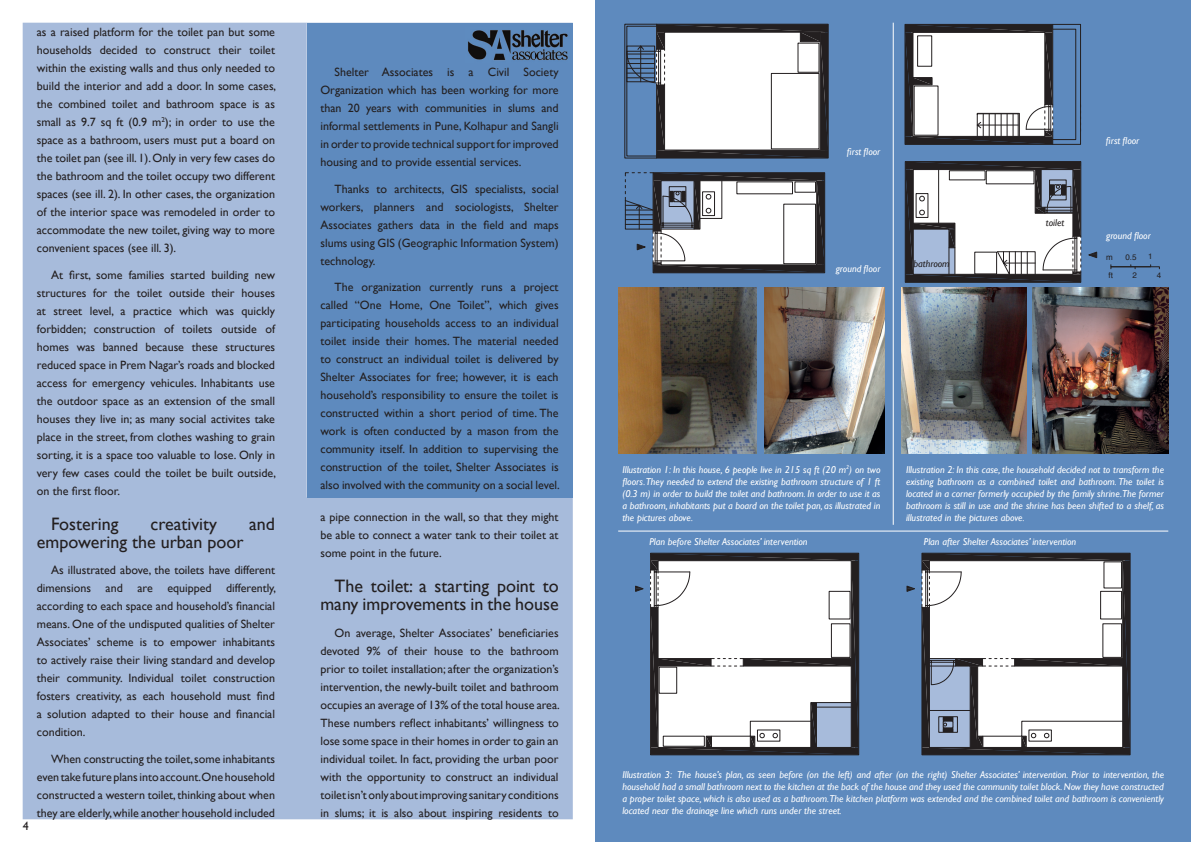
<style>
.page{position:relative;width:1191px;height:842px;background:#fff}
.page>*{position:absolute;margin:0;border:0;box-sizing:border-box;transform-origin:0 0}
.t1{font:18px/18px "Gill Sans";color:#231f20;text-align:right}
.t2{font:12px/18px "Gill Sans";color:#231f20;text-align:justify}
.t3{font:italic 10px/12px "Gill Sans";color:#fff;text-align:justify}
.t4{font:italic 10px "Gill Sans";color:#231f20}
.t5{font:8px "Helvetica";color:#231f20}
</style>
<div class="page">
<div style="left:23px;top:23px;width:550px;height:796px;background:#a7bbdb"></div>
<div style="left:595px;top:0;width:596px;height:842px;background:#5e8abe"></div>
<svg style="left:1080px;top:105px;width:1px;height:26px"></svg>
<svg style="left:904px;top:24px;width:149px;height:121px;background:#c1c0c0"></svg>
<img style="left:764px;top:287px;width:120px;height:166px">
<img style="left:618px;top:287px;width:138px;height:166px">
<div style="left:625px;top:24px;width:31px;height:134px;border:1px solid #231f20"></div>
<svg style="left:627px;top:24px;width:201px;height:135px;background:#babfc6"></svg>
<img style="left:901px;top:287px;width:125px;height:166px">
<img style="left:1032px;top:287px;width:136px;height:166px">
<div style="left:307px;top:23px;width:265px;height:474px;background:#5e8abe"></div>
<img style="left:468px;top:30px;width:100px;height:31px">
<div style="left:1110px;top:265px;width:40px;height:2px;border:1px solid #231f20"></div>
<svg style="left:1130px;top:265px;width:6px;height:4px"></svg>
<svg style="left:625px;top:172px;width:200px;height:101px;background:#a5aab3"></svg>
<svg style="left:635px;top:586px;width:8px;height:5px"></svg>
<svg style="left:650px;top:553px;width:208px;height:202px;background:#cfcfd0"></svg>
<svg style="left:907px;top:586px;width:7px;height:5px"></svg>
<svg style="left:921px;top:553px;width:209px;height:202px;background:#c8c9cc"></svg>
<svg style="left:1088px;top:252px;width:8px;height:6px"></svg>
<svg style="left:904px;top:161px;width:177px;height:122px;background:#afb1b6"></svg>
<hr style="left:618px;top:531px;width:550px;height:1px;background:#fff">
<hr style="left:892px;top:23px;width:1px;height:502px;background:#fff">
<p class="t2" style="left:23px;top:817px;width:7px">4</p>
<p class="t2" style="left:37px;top:23px;width:241px">as a raised platform for the toilet pan but some households decided to construct their toilet within the existing walls and thus only needed to build the interior and add a door. In some cases, the combined toilet and bathroom space is as small as 9.7 sq ft (0.9 m<sup>2</sup>); in order to use the space as a bathroom, users must put a board on the toilet pan (see ill. 1). Only in very few cases do the bathroom and the toilet occupy two different spaces (see ill. 2). In other cases, the organization of the interior space was remodeled in order to accommodate the new toilet, giving way to more convenient spaces (see ill. 3).</p>
<p class="t2" style="left:37px;top:266px;width:241px;text-indent:14px">At first, some families started building new structures for the toilet outside their houses at street level, a practice which was quickly forbidden; construction of toilets outside of homes was banned because these structures reduced space in Prem Nagar’s roads and blocked access for emergency vehicules. Inhabitants use the outdoor space as an extension of the small houses they live in; as many social activites take place in the street, from clothes washing to grain sorting, it is a space too valuable to lose. Only in very few cases could the toilet be built outside, on the first floor.</p>
<h1 class="t1" style="left:51px;top:515px;width:69px">Fostering</h1>
<h1 class="t1" style="left:150px;top:515px;width:68px">creativity</h1>
<h1 class="t1" style="left:249px;top:515px;width:27px">and</h1>
<h1 class="t1" style="left:37px;top:533px;width:208px">empowering the urban poor</h1>
<p class="t2" style="left:37px;top:561px;width:241px;text-indent:14px">As illustrated above, the toilets have different dimensions and are equipped differently, according to each space and household’s financial means. One of the undisputed qualities of Shelter Associates’ scheme is to empower inhabitants to actively raise their living standard and develop their community. Individual toilet construction fosters creativity, as each household must find a solution adapted to their house and financial condition.</p>
<p class="t2" style="left:37px;top:750px;width:240px;text-indent:14px">When constructing the toilet, some inhabitants even take future plans into account.One household constructed a western toilet, thinking about when they are elderly, while another household included</p>
<p class="t2" style="left:320px;top:63px;width:240px;text-indent:14px">Shelter Associates is a Civil Society Organization which has been working for more than 20 years with communities in slums and informal settlements in Pune, Kolhapur and Sangli in order to provide technical support for improved housing and to provide essential services.</p>
<p class="t2" style="left:320px;top:180px;width:240px;text-indent:14px">Thanks to architects, GIS specialists, social workers, planners and sociologists, Shelter Associates gathers data in the field and maps slums using GIS (Geographic Information System) technology.</p>
<p class="t2" style="left:320px;top:278px;width:241px;text-indent:14px">The organization currently runs a project called “One Home, One Toilet”, which gives participating households access to an individual toilet inside their homes. The material needed to construct an individual toilet is delivered by Shelter Associates for free; however, it is each household’s responsibility to ensure the toilet is constructed within a short period of time. The work is often conducted by a mason from the community itself. In addition to supervising the construction of the toilet, Shelter Associates is also involved with the community on a social level.</p>
<p class="t2" style="left:320px;top:508px;width:240px">a pipe connection in the wall, so that they might be able to connect a water tank to their toilet at some point in the future.</p>
<h1 class="t1" style="left:320px;top:577px;width:240px">The toilet: a starting point to many improvements in the house</h1>
<p class="t2" style="left:320px;top:624px;width:241px;text-indent:14px">On average, Shelter Associates’ beneficiaries devoted 9% of their house to the bathroom prior to toilet installation; after the organization’s intervention, the newly-built toilet and bathroom occupies an average of 13% of the total house area.<br>These numbers reflect inhabitants’ willingness to lose some space in their homes in order to gain an individual toilet. In fact, providing the urban poor with the opportunity to construct an individual toilet isn’t only about improving sanitary conditions in slums; it is also about inspiring residents to</p>
<p class="t3" style="left:847px;top:146px;width:35px">first floor</p>
<p class="t3" style="left:835px;top:262px;width:46px">ground floor</p>
<p class="t4" style="left:913px;top:258px;width:38px">bathroom</p>
<p class="t4" style="left:1046px;top:216px;width:20px">toilet</p>
<p class="t3" style="left:1106px;top:135px;width:35px">first floor</p>
<p class="t3" style="left:1106px;top:230px;width:46px">ground floor</p>
<p class="t5" style="left:1106px;top:251px;width:8px">m</p>
<p class="t5" style="left:1125px;top:251px;width:13px">0.5</p>
<p class="t5" style="left:1108px;top:269px;width:6px">ft</p>
<p class="t5" style="left:1132px;top:269px;width:6px">2</p>
<p class="t5" style="left:1148px;top:250px;width:6px">1</p>
<p class="t5" style="left:1157px;top:269px;width:6px">4</p>
<p class="t3" style="left:622px;top:463px;width:259px">Illustration 1: In this house, 6 people live in 215 sq ft (20 m<sup>2</sup>) on two floors.They needed to extend the existing bathroom structure of 1 ft (0.3 m) in order to build the toilet and bathroom. In order to use it as a bathroom, inhabitants put a board on the toilet pan, as illustrated in the pictures above.</p>
<p class="t3" style="left:906px;top:463px;width:259px">Illustration 2: In this case, the household decided not to transform the existing bathroom as a combined toilet and bathroom. The toilet is located in a corner formerly occupied by the family shrine.The former bathroom is still in use and the shrine has been shifted to a shelf, as illustrated in the pictures above.</p>
<p class="t3" style="left:649px;top:536px;width:160px">Plan before Shelter Associates’ intervention</p>
<p class="t3" style="left:924px;top:536px;width:154px">Plan after Shelter Associates’ intervention</p>
<p class="t3" style="left:622px;top:769px;width:543px">Illustration 3: The house’s plan, as seen before (on the left) and after (on the right) Shelter Associates’ intervention. Prior to intervention, the household had a small bathroom next to the kitchen at the back of the house and they used the community toilet block. Now they have constructed a proper toilet space, which is also used as a bathroom.The kitchen platform was extended and the combined toilet and bathroom is conveniently located near the drainage line which runs under the street.</p>
</div>
